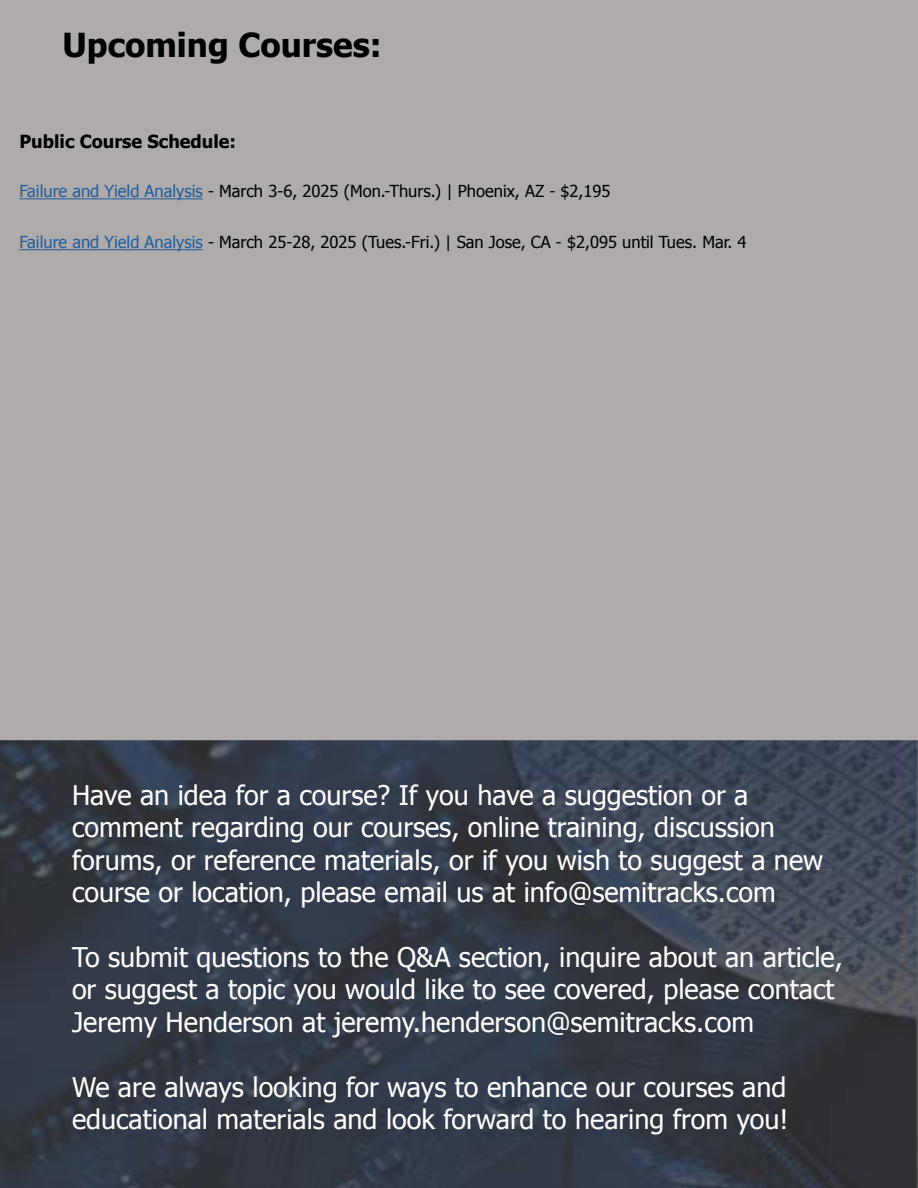
<style>
.page{position:relative;width:918px;height:1188px;background:#fff}
.page>*{position:absolute;margin:0;border:0;box-sizing:border-box;transform-origin:0 0}
.t1{font:700 33px "Tahoma";color:#000}
.t2{font:27px/32.4px "Tahoma";color:#fff}
.t3{font:700 18px "Tahoma";color:#000}
.t4{font:16.5px "Tahoma";color:#000}
.s1{color:#215e9e}
</style>
<div class="page">
<img style="left:0;top:740px;width:918px;height:448px">
<div style="left:0;top:0;width:918px;height:740px;background:#afabab"></div>
<hr style="left:19px;top:198px;width:184px;height:1px;background:#215e9e">
<hr style="left:19px;top:249px;width:184px;height:1px;background:#215e9e">
<p class="t1" style="left:63px;top:22px;width:321px">Upcoming Courses:</p>
<p class="t3" style="left:19px;top:129px;width:218px">Public Course Schedule:</p>
<p class="t4" style="left:19px;top:180px;width:593px"><span class="s1">Failure and Yield Analysis</span> - March 3-6, 2025 (Mon.-Thurs.) | Phoenix, AZ - $2,195</p>
<p class="t4" style="left:19px;top:231px;width:729px"><span class="s1">Failure and Yield Analysis</span> - March 25-28, 2025 (Tues.-Fri.) | San Jose, CA - $2,095 until Tues. Mar. 4</p>
<p class="t2" style="left:72px;top:778px;width:753px">Have an idea for a course? If you have a suggestion or a comment regarding our courses, online training, discussion forums, or reference materials, or if you wish to suggest a new course or location, please email us at info@semitracks.com</p>
<p class="t2" style="left:72px;top:940px;width:772px">To submit questions to the Q&amp;A section, inquire about an article, or suggest a topic you would like to see covered, please contact<br>Jeremy Henderson at jeremy.henderson@semitracks.com</p>
<p class="t2" style="left:72px;top:1069px;width:718px">We are always looking for ways to enhance our courses and educational materials and look forward to hearing from you!</p>
</div>
